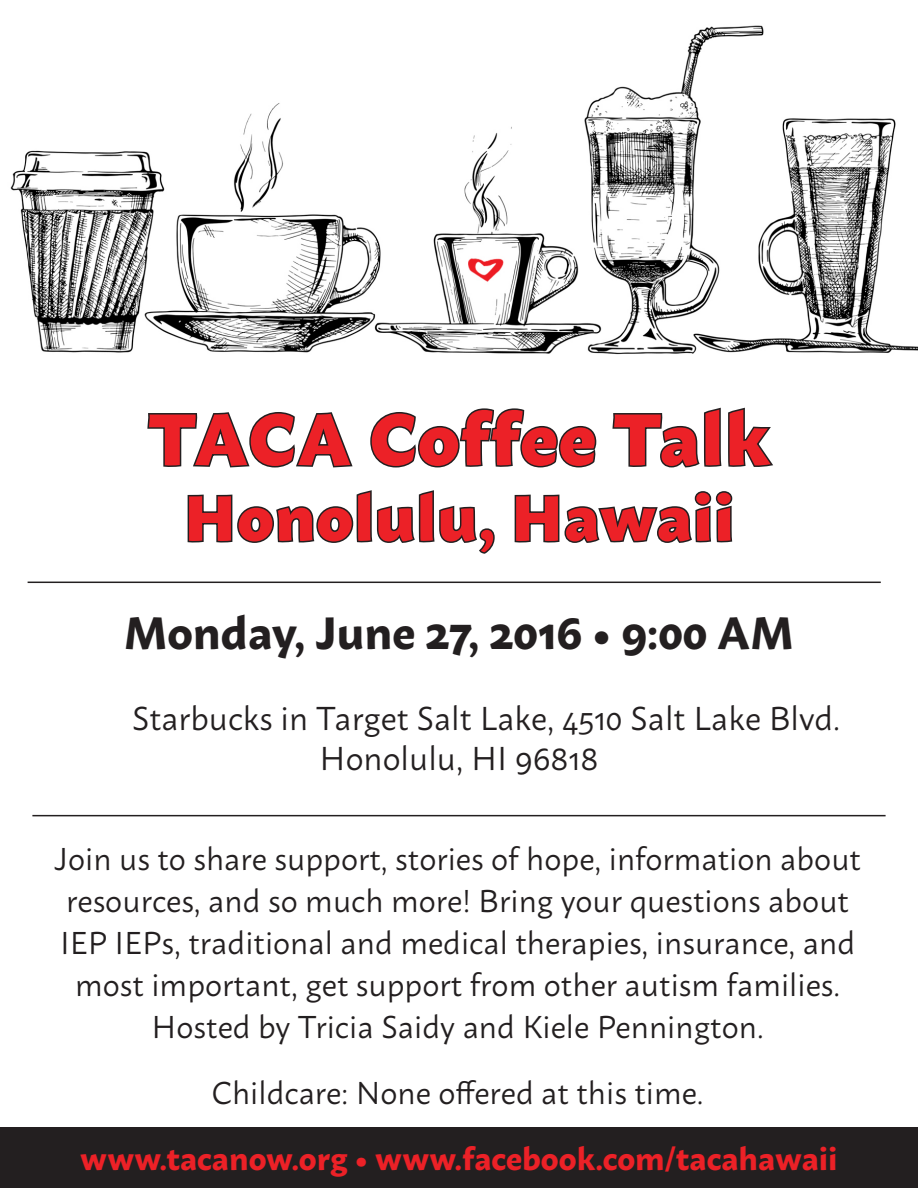
<style>
.page{position:relative;width:918px;height:1188px;background:#fff}
.page>*{position:absolute;margin:0;border:0;box-sizing:border-box;transform-origin:0 0}
.t1{font:800 72px "Macho";letter-spacing:.02em;color:#ec2127}
.t2{font:800 63px "Macho";letter-spacing:.02em;color:#ec2127}
.t3{font:700 45px "Macho";color:#231f20}
.t4{font:33px "Macho";color:#231f20}
.t5{font:31.5px/42px "Macho";color:#231f20;text-align:center}
.t6{font:700 31.5px "Macho";color:#ec2127}
</style>
<div class="page">
<div style="left:0;top:1127px;width:918px;height:61px;background:#231f20"></div>
<svg style="left:147px;top:412px;width:206px;height:56px"></svg>
<svg style="left:370px;top:408px;width:227px;height:60px"></svg>
<svg style="left:612px;top:407px;width:161px;height:61px"></svg>
<svg style="left:187px;top:490px;width:308px;height:64px"></svg>
<svg style="left:514px;top:491px;width:219px;height:52px"></svg>
<img style="left:10px;top:25px;width:908px;height:330px">
<hr style="left:28px;top:582px;width:853px;height:1px;background:#231f20">
<hr style="left:32px;top:815px;width:854px;height:1px;background:#231f20">
<p class="t1" style="left:149px;top:374px;width:622px">TACA Coffee Talk</p>
<p class="t2" style="left:184px;top:461px;width:552px">Honolulu, Hawaii</p>
<p class="t3" style="left:124px;top:592px;width:671px">Monday, June 27, 2016 • 9:00 AM</p>
<p class="t4" style="left:132px;top:689px;width:710px">Starbucks in Target Salt Lake, 4510 Salt Lake Blvd.</p>
<p class="t4" style="left:320px;top:730px;width:280px">Honolulu, HI 96818</p>
<p class="t5" style="left:54px;top:835px;width:808px">Join us to share support, stories of hope, information about resources, and so much more! Bring your questions about IEP IEPs, traditional and medical therapies, insurance, and most important, get support from other autism families.<br>Hosted by Tricia Saidy and Kiele Pennington.</p>
<p class="t5" style="left:212px;top:1069px;width:494px">Childcare: None offered at this time.</p>
<p class="t6" style="left:80px;top:1130px;width:759px">www.tacanow.org • www.facebook.com/tacahawaii</p>
</div>
